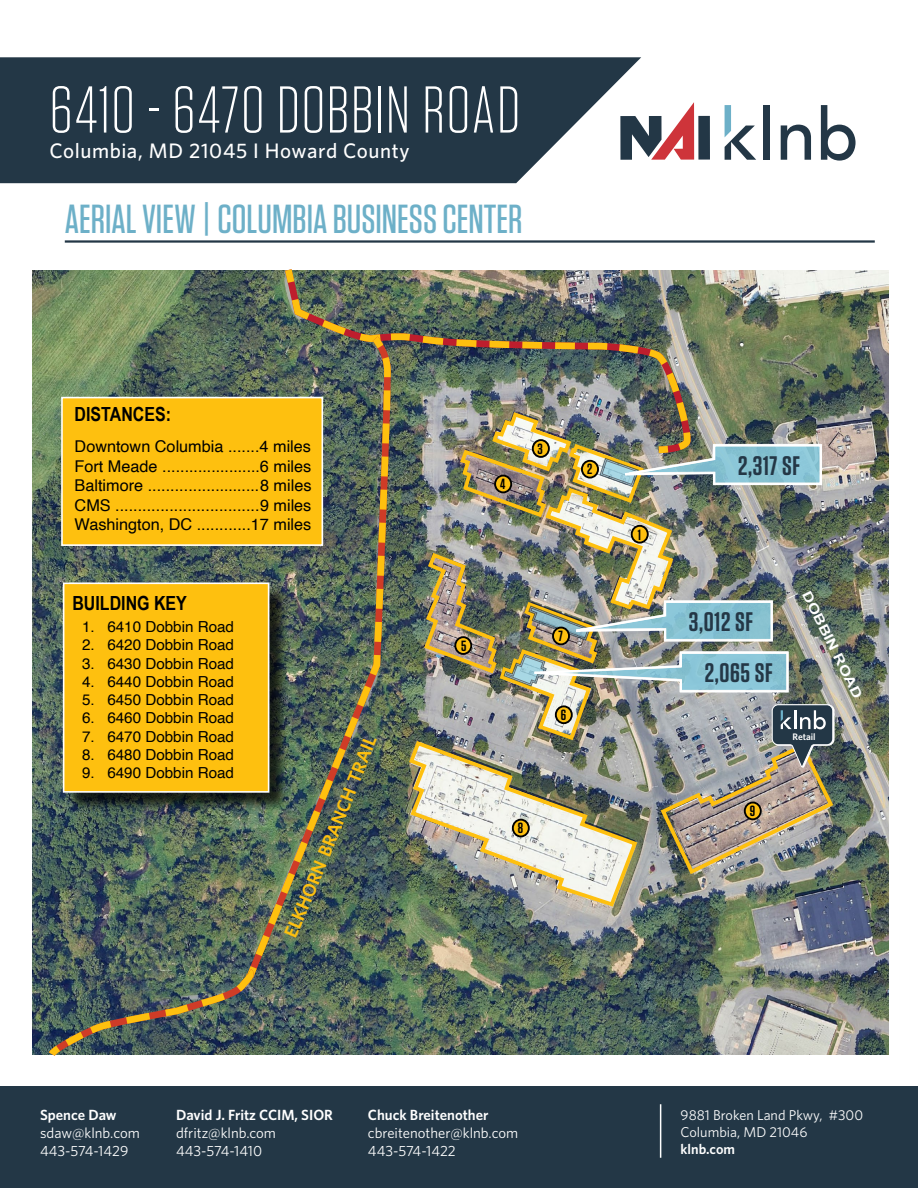
<style>
.page{position:relative;width:918px;height:1188px;background:#fff}
.page>*{position:absolute;margin:0;border:0;box-sizing:border-box;transform-origin:0 0}
.t1{font:300 66px "Tungsten";letter-spacing:.02em;color:#fff}
.t2{font:500 40.5px "Tungsten";color:#6db0c8}
.t3{font:600 26.85px "Tungsten";letter-spacing:.025em;color:#243746}
.t4{font:500 21px "Whitney";letter-spacing:.025em;color:#fff}
.t5{font:700 19.5px "Arial Narrow";color:#000}
.t6{font:600 18.75px "Whitney";color:#fec00f}
.t7{font:16.2px/19.5px "Helvetica";color:#000;text-align:justify}
.t8{font:15.15px "Helvetica";color:#000}
.t9{font:600 14.85px "Tungsten";color:#000}
.t10{font:14.7px/17.7px "Whitney";color:#fff}
.t11{font:600 14.7px "Whitney";color:#fff}
.t12{font:14.25px/17.1px "Whitney";color:#fff}
.t13{font:600 14.25px "Whitney";color:#fff}
.t14{font:700 13.35px "Arial Narrow";color:#fff;scale:1.5 1}
.t15{font:600 9.45px "Whitney";color:#fff}
</style>
<div class="page">
<img style="left:32px;top:270px;width:856px;height:784px">
<img style="left:280px;top:269px;width:417px;height:187px">
<hr style="left:65px;top:240px;width:810px;height:3px;background:#233746">
<div style="left:63px;top:582px;width:206px;height:211px;background:#fec00f;border:2px solid #fff"></div>
<div style="left:61px;top:397px;width:262px;height:149px;background:#fec00f;border:2px solid #fff"></div>
<img style="left:241px;top:332px;width:153px;height:653px">
<svg style="left:0;top:57px;width:641px;height:126px;background:#354855"></svg>
<div style="left:698px;top:116px;width:12px;height:44px;background:#233746"></div>
<svg style="left:620px;top:102px;width:74px;height:58px"></svg>
<svg style="left:725px;top:105px;width:31px;height:55px"></svg>
<div style="left:763px;top:105px;width:7px;height:55px;background:#233746"></div>
<svg style="left:781px;top:125px;width:30px;height:35px"></svg>
<svg style="left:821px;top:105px;width:35px;height:56px"></svg>
<div style="left:0;top:1086px;width:918px;height:102px;background:#233746"></div>
<hr style="left:660px;top:1104px;width:1px;height:54px;background:#fff">
<img style="left:407px;top:331px;width:429px;height:578px">
<img style="left:43px;top:672px;width:336px;height:384px">
<h1 class="t1" style="left:50px;top:76px;width:472px">6410 - 6470 DOBBIN ROAD</h1>
<p class="t4" style="left:50px;top:137px;width:362px">Columbia, MD 21045 I Howard County</p>
<h2 class="t2" style="left:65px;top:198px;width:459px">AERIAL VIEW | COLUMBIA BUSINESS CENTER</h2>
<p class="t5" style="left:75px;top:400px;width:98px">DISTANCES:</p>
<p class="t7" style="left:75px;top:437px;width:238px">Downtown Columbia .......4 miles Fort Meade ......................6 miles Baltimore .........................8 miles CMS ................................9 miles Washington, DC ............17 miles</p>
<p class="t5" style="left:72px;top:588px;width:116px">BUILDING KEY</p>
<p class="t8" style="left:82px;top:615px;width:154px">1. 6410 Dobbin Road</p>
<p class="t8" style="left:82px;top:633px;width:154px">2. 6420 Dobbin Road</p>
<p class="t8" style="left:82px;top:652px;width:154px">3. 6430 Dobbin Road</p>
<p class="t8" style="left:82px;top:670px;width:154px">4. 6440 Dobbin Road</p>
<p class="t8" style="left:82px;top:688px;width:154px">5. 6450 Dobbin Road</p>
<p class="t8" style="left:82px;top:706px;width:154px">6. 6460 Dobbin Road</p>
<p class="t8" style="left:82px;top:725px;width:154px">7. 6470 Dobbin Road</p>
<p class="t8" style="left:82px;top:743px;width:154px">8. 6480 Dobbin Road</p>
<p class="t8" style="left:82px;top:761px;width:154px">9. 6490 Dobbin Road</p>
<p class="t6" style="left:301px;top:879px;width:151px;rotate:-68deg">rn branch trai</p>
<p class="t6" style="left:282px;top:922px;width:49px;rotate:-67deg">lkho</p>
<p class="t9" style="left:500px;top:476px;width:7px">4</p>
<p class="t9" style="left:537px;top:441px;width:7px">3</p>
<p class="t9" style="left:587px;top:461px;width:7px">2</p>
<p class="t9" style="left:461px;top:638px;width:7px">5</p>
<p class="t9" style="left:558px;top:628px;width:6px">7</p>
<p class="t9" style="left:561px;top:707px;width:7px">6</p>
<p class="t9" style="left:518px;top:820px;width:7px">8</p>
<p class="t9" style="left:638px;top:527px;width:5px">1</p>
<h3 class="t3" style="left:738px;top:451px;width:64px">2,317 SF</h3>
<h3 class="t3" style="left:689px;top:607px;width:66px">3,012 SF</h3>
<h3 class="t3" style="left:705px;top:658px;width:70px">2,065 SF</h3>
<p class="t14" style="left:815px;top:588px;width:80px;rotate:63deg">DOBBIN ROAD</p>
<p class="t15" style="left:793px;top:730px;width:25px">Retail</p>
<p class="t9" style="left:750px;top:803px;width:7px">9</p>
<p class="t11" style="left:37px;top:1105px;width:78px">Spence Daw</p>
<p class="t10" style="left:37px;top:1124px;width:101px">sdaw@klnb.com<br>443-574-1429</p>
<p class="t11" style="left:40px;top:1105px;width:78px">Spence Daw</p>
<p class="t10" style="left:40px;top:1124px;width:101px">sdaw@klnb.com<br>443-574-1429</p>
<p class="t11" style="left:173px;top:1105px;width:159px">David J. Fritz CCIM, SIOR</p>
<p class="t10" style="left:173px;top:1124px;width:101px">dfritz@klnb.com<br>443-574-1410</p>
<p class="t11" style="left:176px;top:1105px;width:159px">David J. Fritz CCIM, SIOR</p>
<p class="t10" style="left:176px;top:1124px;width:101px">dfritz@klnb.com<br>443-574-1410</p>
<p class="t11" style="left:365px;top:1105px;width:122px">Chuck Breitenother</p>
<p class="t10" style="left:365px;top:1124px;width:152px">cbreitenother@klnb.com<br>443-574-1422</p>
<p class="t11" style="left:368px;top:1105px;width:122px">Chuck Breitenother</p>
<p class="t10" style="left:368px;top:1124px;width:152px">cbreitenother@klnb.com<br>443-574-1422</p>
<p class="t12" style="left:678px;top:1106px;width:184px">9881 Broken Land Pkwy, #300<br>Columbia, MD 21046</p>
<p class="t13" style="left:678px;top:1140px;width:56px">klnb.com</p>
<p class="t12" style="left:681px;top:1106px;width:184px">9881 Broken Land Pkwy, #300<br>Columbia, MD 21046</p>
<p class="t13" style="left:681px;top:1140px;width:56px">klnb.com</p>
</div>
